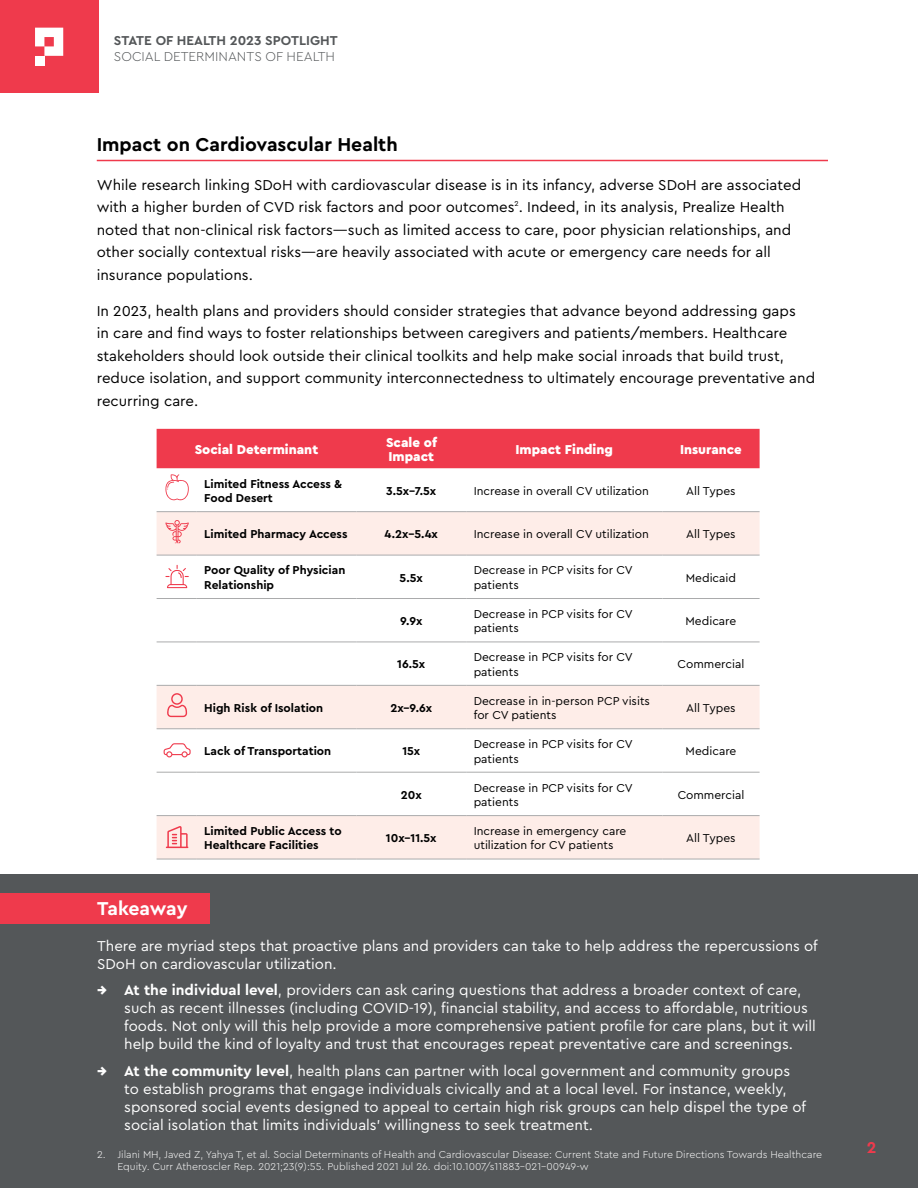
<style>
.page{position:relative;width:918px;height:1188px;background:#fff}
.page>*{position:absolute;margin:0;border:0;box-sizing:border-box;transform-origin:0 0}
.t1{font:700 19.5px "Cera Pro";color:#000}
.t2{font:700 19.5px "Cera Pro";letter-spacing:-.02em;color:#fff}
.t3{font:700 16.5px "Cera Pro";color:#ef3a4c}
.t4{font:15px/18px "Cera Pro";color:#fff}
.t5{font:15px/22.5px "Cera Pro";color:#000}
.t6{font:900 13.5px/13.5px "Cera Pro";color:#fff}
.t7{font:700 13.5px "Cera Pro";color:#545759}
.t8{font:300 13.5px "Cera Pro";color:#545759}
.t9{font:12px/14.4px "Cera Pro";color:#000}
.t10{font:700 12px/14.4px "Cera Pro";color:#000}
.t11{font:300 10.5px/12px "Cera Pro";color:#fff}
.s1{font-weight:900}
.s2{font-weight:700}
</style>
<div class="page">
<hr style="left:97px;top:160px;width:731px;height:1px;background:#ef3a4c">
<div style="left:0;top:875px;width:918px;height:313px;background:#545759"></div>
<div style="left:157px;top:429px;width:603px;height:39px;background:#ef3a4c"></div>
<svg style="left:157px;top:512px;width:603px;height:347px"></svg>
<hr style="left:157px;top:511px;width:40px;height:1px;background:#aaabac">
<hr style="left:197px;top:511px;width:159px;height:1px;background:#aaabac">
<hr style="left:356px;top:511px;width:110px;height:1px;background:#aaabac">
<hr style="left:466px;top:511px;width:196px;height:1px;background:#aaabac">
<hr style="left:662px;top:511px;width:98px;height:1px;background:#aaabac">
<hr style="left:157px;top:555px;width:40px;height:1px;background:#aaabac">
<hr style="left:197px;top:555px;width:159px;height:1px;background:#aaabac">
<hr style="left:356px;top:555px;width:110px;height:1px;background:#aaabac">
<hr style="left:466px;top:555px;width:196px;height:1px;background:#aaabac">
<hr style="left:662px;top:555px;width:98px;height:1px;background:#aaabac">
<hr style="left:157px;top:598px;width:40px;height:1px;background:#aaabac">
<hr style="left:197px;top:598px;width:159px;height:1px;background:#aaabac">
<hr style="left:356px;top:598px;width:110px;height:1px;background:#aaabac">
<hr style="left:466px;top:598px;width:196px;height:1px;background:#aaabac">
<hr style="left:662px;top:598px;width:98px;height:1px;background:#aaabac">
<hr style="left:157px;top:642px;width:40px;height:1px;background:#aaabac">
<hr style="left:197px;top:642px;width:159px;height:1px;background:#aaabac">
<hr style="left:356px;top:642px;width:110px;height:1px;background:#aaabac">
<hr style="left:466px;top:642px;width:196px;height:1px;background:#aaabac">
<hr style="left:662px;top:642px;width:98px;height:1px;background:#aaabac">
<hr style="left:157px;top:685px;width:40px;height:1px;background:#aaabac">
<hr style="left:197px;top:685px;width:159px;height:1px;background:#aaabac">
<hr style="left:356px;top:685px;width:110px;height:1px;background:#aaabac">
<hr style="left:466px;top:685px;width:196px;height:1px;background:#aaabac">
<hr style="left:662px;top:685px;width:98px;height:1px;background:#aaabac">
<hr style="left:157px;top:729px;width:40px;height:1px;background:#aaabac">
<hr style="left:197px;top:729px;width:159px;height:1px;background:#aaabac">
<hr style="left:356px;top:729px;width:110px;height:1px;background:#aaabac">
<hr style="left:466px;top:729px;width:196px;height:1px;background:#aaabac">
<hr style="left:662px;top:729px;width:98px;height:1px;background:#aaabac">
<hr style="left:157px;top:772px;width:40px;height:1px;background:#aaabac">
<hr style="left:197px;top:772px;width:159px;height:1px;background:#aaabac">
<hr style="left:356px;top:772px;width:110px;height:1px;background:#aaabac">
<hr style="left:466px;top:772px;width:196px;height:1px;background:#aaabac">
<hr style="left:662px;top:772px;width:98px;height:1px;background:#aaabac">
<hr style="left:157px;top:815px;width:40px;height:1px;background:#aaabac">
<hr style="left:197px;top:815px;width:159px;height:1px;background:#aaabac">
<hr style="left:356px;top:815px;width:110px;height:1px;background:#aaabac">
<hr style="left:466px;top:815px;width:196px;height:1px;background:#aaabac">
<hr style="left:662px;top:815px;width:98px;height:1px;background:#aaabac">
<hr style="left:157px;top:859px;width:40px;height:1px;background:#aaabac">
<hr style="left:197px;top:859px;width:159px;height:1px;background:#aaabac">
<hr style="left:356px;top:859px;width:110px;height:1px;background:#aaabac">
<hr style="left:466px;top:859px;width:196px;height:1px;background:#aaabac">
<hr style="left:662px;top:859px;width:98px;height:1px;background:#aaabac">
<svg style="left:167px;top:693px;width:20px;height:24px"></svg>
<svg style="left:164px;top:743px;width:27px;height:15px"></svg>
<svg style="left:165px;top:565px;width:24px;height:23px"></svg>
<svg style="left:165px;top:520px;width:24px;height:23px"></svg>
<svg style="left:165px;top:474px;width:24px;height:26px"></svg>
<svg style="left:166px;top:826px;width:22px;height:22px"></svg>
<div style="left:0;top:893px;width:209px;height:31px;background:#ef3a4c"></div>
<div style="left:0;top:0;width:98px;height:93px;background:#ef3a4c"></div>
<svg style="left:35px;top:28px;width:28px;height:28px"></svg>
<div style="left:35px;top:56px;width:9px;height:9px;background:#fff"></div>
<p class="t7" style="left:114px;top:32px;width:225px">STATE OF HEALTH 2023 SPOTLIGHT</p>
<p class="t8" style="left:114px;top:48px;width:223px">SOCIAL DETERMINANTS OF HEALTH</p>
<h1 class="t1" style="left:97px;top:131px;width:303px">Impact on Cardiovascular Health</h1>
<p class="t5" style="left:97px;top:173px;width:706px">While research linking SDoH with cardiovascular disease is in its infancy, adverse SDoH are associated with a higher burden of CVD risk factors and poor outcomes<sup>2</sup>. Indeed, in its analysis, Prealize Health noted that non-clinical risk factors—such as limited access to care, poor physician relationships, and other socially contextual risks—are heavily associated with acute or emergency care needs for all insurance populations.</p>
<p class="t5" style="left:97px;top:299px;width:720px">In 2023, health plans and providers should consider strategies that advance beyond addressing gaps<br>in care and find ways to foster relationships between caregivers and patients/members. Healthcare stakeholders should look outside their clinical toolkits and help make social inroads that build trust, reduce isolation, and support community interconnectedness to ultimately encourage preventative and recurring care.</p>
<p class="t6" style="left:195px;top:442px;width:125px">Social Determinant</p>
<p class="t6" style="left:386px;top:435px;width:52px">Scale of<br>Impact</p>
<p class="t6" style="left:516px;top:442px;width:99px">Impact Finding</p>
<p class="t6" style="left:680px;top:442px;width:63px">Insurance</p>
<p class="t10" style="left:204px;top:476px;width:140px">Limited Fitness Access &amp;<br>Food Desert</p>
<p class="t10" style="left:386px;top:483px;width:52px">3.5x–7.5x</p>
<p class="t9" style="left:474px;top:483px;width:177px">Increase in overall CV utilization</p>
<p class="t9" style="left:686px;top:483px;width:51px">All Types</p>
<p class="t10" style="left:204px;top:526px;width:145px">Limited Pharmacy Access</p>
<p class="t10" style="left:385px;top:526px;width:55px">4.2x–5.4x</p>
<p class="t9" style="left:474px;top:526px;width:177px">Increase in overall CV utilization</p>
<p class="t9" style="left:686px;top:526px;width:51px">All Types</p>
<p class="t10" style="left:204px;top:563px;width:143px">Poor Quality of Physician<br>Relationship</p>
<p class="t10" style="left:400px;top:570px;width:25px">5.5x</p>
<p class="t9" style="left:474px;top:563px;width:161px">Decrease in PCP visits for CV patients</p>
<p class="t9" style="left:686px;top:570px;width:52px">Medicaid</p>
<p class="t10" style="left:400px;top:613px;width:24px">9.9x</p>
<p class="t9" style="left:474px;top:606px;width:161px">Decrease in PCP visits for CV patients</p>
<p class="t9" style="left:686px;top:613px;width:52px">Medicare</p>
<p class="t10" style="left:397px;top:657px;width:30px">16.5x</p>
<p class="t9" style="left:474px;top:650px;width:161px">Decrease in PCP visits for CV patients</p>
<p class="t9" style="left:678px;top:657px;width:68px">Commercial</p>
<p class="t10" style="left:204px;top:700px;width:120px">High Risk of Isolation</p>
<p class="t10" style="left:390px;top:700px;width:43px">2x–9.6x</p>
<p class="t9" style="left:474px;top:693px;width:178px">Decrease in in-person PCP visits for CV patients</p>
<p class="t9" style="left:686px;top:700px;width:51px">All Types</p>
<p class="t10" style="left:204px;top:744px;width:128px">Lack of Transportation</p>
<p class="t10" style="left:402px;top:744px;width:19px">15x</p>
<p class="t9" style="left:474px;top:736px;width:161px">Decrease in PCP visits for CV patients</p>
<p class="t9" style="left:686px;top:744px;width:52px">Medicare</p>
<p class="t10" style="left:401px;top:787px;width:22px">20x</p>
<p class="t9" style="left:474px;top:780px;width:161px">Decrease in PCP visits for CV patients</p>
<p class="t9" style="left:678px;top:787px;width:68px">Commercial</p>
<p class="t10" style="left:204px;top:823px;width:139px">Limited Public Access to<br>Healthcare Facilities</p>
<p class="t10" style="left:386px;top:830px;width:52px">10x–11.5x</p>
<p class="t9" style="left:474px;top:823px;width:154px">Increase in emergency care utilization for CV patients</p>
<p class="t9" style="left:686px;top:830px;width:51px">All Types</p>
<h1 class="t2" style="left:97px;top:895px;width:92px">Takeaway</h1>
<p class="t4" style="left:97px;top:936px;width:722px">There are myriad steps that proactive plans and providers can take to help address the repercussions of<br>SDoH on cardiovascular utilization.</p>
<p class="t4" style="left:124px;top:981px;width:693px;text-indent:-27px"><span class="s1">→</span> <span class="s2">At the individual level</span>, providers can ask caring questions that address a broader context of care, such as recent illnesses (including COVID-19), financial stability, and access to affordable, nutritious foods. Not only will this help provide a more comprehensive patient profile for care plans, but it will help build the kind of loyalty and trust that encourages repeat preventative care and screenings.</p>
<p class="t4" style="left:124px;top:1061px;width:683px;text-indent:-27px"><span class="s1">→</span> <span class="s2">At the community level</span>, health plans can partner with local government and community groups to establish programs that engage individuals civically and at a local level. For instance, weekly, sponsored social events designed to appeal to certain high risk groups can help dispel the type of social isolation that limits individuals’ willingness to seek treatment.</p>
<p class="t11" style="left:117px;top:1148px;width:706px;text-indent:-20px">2. Jilani MH, Javed Z, Yahya T, et al. Social Determinants of Health and Cardiovascular Disease: Current State and Future Directions Towards Healthcare<br>Equity. Curr Atheroscler Rep. 2021;23(9):55. Published 2021 Jul 26. doi:10.1007/s11883-021-00949-w</p>
<p class="t3" style="left:867px;top:1136px;width:11px">2</p>
</div>
